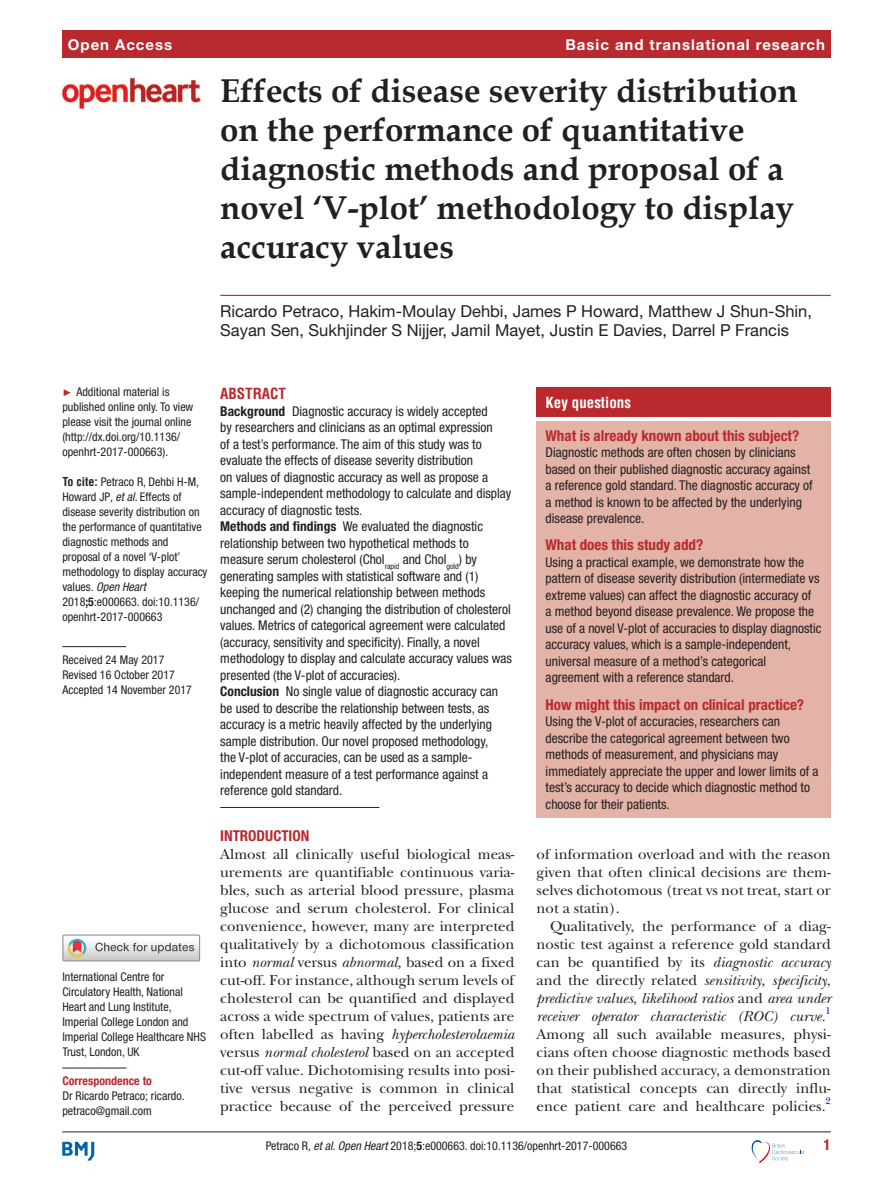
<style>
.page{position:relative;width:893px;height:1191px;background:#fff}
.page>*{position:absolute;margin:0;border:0;box-sizing:border-box;transform-origin:0 0}
.t1{font:700 33px/39px "Book Antiqua";color:#231f20}
.t2{font:16.5px/19.5px "Helvetica Neue LT Std";color:#231f20}
.t3{font:15px/18px "New Baskerville";color:#231f20;text-align:justify}
.t4{font:700 condensed 15px "Helvetica Neue LT Std";color:#b9292e}
.t5{font:700 15px "Helvetica Neue LT Std";letter-spacing:.065em;color:#fff}
.t6{font:700 condensed 15px "Helvetica";color:#fff}
.t7{font:700 condensed 15px "Helvetica";color:#b9292e}
.t8{font:condensed 13.5px/16.5px "Helvetica Neue LT Std";color:#231f20}
.t9{font:condensed 12px/15px "Helvetica Neue LT Std";color:#231f20}
.t10{font:700 condensed 12px "Helvetica Neue LT Std";color:#b9292e}
.t11{font:9.9px "New Baskerville";color:#00f}
.s1{font-family:"Arial";font-stretch:normal;font-size:9.75px;color:#b9292e}
.s2{font-family:"Helvetica LT Std";font-weight:700}
.s3{font-style:italic}
.s4{font-weight:700}
</style>
<div class="page">
<div style="left:62px;top:31px;width:769px;height:27px;background:#b9292e"></div>
<hr style="left:62px;top:1131px;width:769px;height:1px;background:#231f20">
<svg style="left:752px;top:1140px;width:53px;height:23px"></svg>
<svg style="left:62px;top:1141px;width:32px;height:19px"></svg>
<hr style="left:62px;top:646px;width:64px;height:1px;background:#231f20">
<hr style="left:62px;top:1067px;width:64px;height:1px;background:#231f20">
<hr style="left:220px;top:295px;width:611px;height:1px;background:#b9292e">
<div style="left:62px;top:934px;width:138px;height:27px;border:1px solid #969090"></div>
<svg style="left:63px;top:935px;width:137px;height:26px"></svg>
<img style="left:62px;top:78px;width:138px;height:30px">
<hr style="left:220px;top:807px;width:159px;height:1px;background:#231f20">
<div style="left:537px;top:387px;width:294px;height:30px;background:#b9292e"></div>
<div style="left:537px;top:421px;width:294px;height:396px;background:#e2b3a6"></div>
<p class="t5" style="left:68px;top:35px;width:106px">Open Access</p>
<p class="t5" style="left:565px;top:35px;width:261px">Basic and translational research</p>
<h1 class="t1" style="left:220px;top:71px;width:579px">Effects of disease severity distribution on the performance of quantitative diagnostic methods and proposal of a novel ‘V-plot’ methodology to display accuracy values</h1>
<p class="t2" style="left:220px;top:301px;width:593px">Ricardo Petraco, Hakim-Moulay Dehbi, James P Howard, Matthew J Shun-Shin,<br>Sayan Sen, Sukhjinder S Nijjer, Jamil Mayet, Justin E Davies, Darrel P Francis</p>
<p class="t9" style="left:62px;top:384px;width:133px"><span class="s1">►</span> Additional material is published online only. To view please visit the journal online (http://dx.doi.org/10.1136/ openhrt-2017-000663).</p>
<p class="t9" style="left:62px;top:474px;width:147px"><span class="s2">To cite:</span> Petraco R, Dehbi H-M,<br>Howard JP<span class="s3">, et al</span>. Effects of disease severity distribution on the performance of quantitative diagnostic methods and proposal of a novel ‘V-plot’ methodology to display accuracy values<span class="s3">. Open Heart<br></span>2018<span class="s4">;5</span>:e000663. doi:10.1136/ openhrt-2017-000663</p>
<p class="t9" style="left:62px;top:651px;width:131px">Received 24 May 2017<br>Revised 16 October 2017<br>Accepted 14 November 2017</p>
<p class="t9" style="left:62px;top:969px;width:145px">International Centre for<br>Circulatory Health, National<br>Heart and Lung Institute,<br>Imperial College London and<br>Imperial College Healthcare NHS<br>Trust, London, UK</p>
<p class="t10" style="left:62px;top:1073px;width:91px">Correspondence to</p>
<p class="t9" style="left:62px;top:1088px;width:124px">Dr Ricardo Petraco; ricardo. petraco@gmail.com</p>
<p class="t7" style="left:220px;top:384px;width:67px">Abstract</p>
<p class="t8" style="left:220px;top:402px;width:293px"><span class="s4">Background</span> Diagnostic accuracy is widely accepted<br>by researchers and clinicians as an optimal expression<br>of a test’s performance. The aim of this study was to evaluate the effects of disease severity distribution<br>on values of diagnostic accuracy as well as propose a sample-independent methodology to calculate and display accuracy of diagnostic tests.<br><span class="s4">Methods and findings</span> We evaluated the diagnostic relationship between two hypothetical methods to measure serum cholesterol (Chol<sub>rapid</sub> and Chol<sub>gold</sub>) by generating samples with statistical software and (1) keeping the numerical relationship between methods unchanged and (2) changing the distribution of cholesterol values. Metrics of categorical agreement were calculated (accuracy, sensitivity and specificity). Finally, a novel methodology to display and calculate accuracy values was presented (the V-plot of accuracies).<br><span class="s4">Conclusion</span> No single value of diagnostic accuracy can be used to describe the relationship between tests, as accuracy is a metric heavily affected by the underlying sample distribution. Our novel proposed methodology,<br>the V-plot of accuracies, can be used as a sample&shy;independent measure of a test performance against a reference gold standard.</p>
<p class="t4" style="left:220px;top:826px;width:91px">Introduction</p>
<p class="t3" style="left:220px;top:845px;width:296px">Almost all clinically useful biological meas&shy;urements are quantifiable continuous varia&shy;bles, such as arterial blood pressure, plasma glucose and serum cholesterol. For clinical convenience, however, many are interpreted qualitatively by a dichotomous classification into <span class="s3">normal</span> versus <span class="s3">abnormal,</span> based on a fixed cut-off. For instance, although serum levels of cholesterol can be quantified and displayed across a wide spectrum of values, patients are often labelled as having <span class="s3">hypercholesterolaemia </span>versus <span class="s3">normal cholesterol</span> based on an accepted cut-off value. Dichotomising results into posi&shy;tive versus negative is common in clinical practice because of the perceived pressure</p>
<p class="t3" style="left:537px;top:845px;width:296px">of information overload and with the reason given that often clinical decisions are them&shy;selves dichotomous (treat vs not treat, start or not a statin).</p>
<p class="t6" style="left:546px;top:393px;width:87px">Key questions</p>
<p class="t4" style="left:546px;top:426px;width:255px">What is already known about this subject?</p>
<p class="t8" style="left:546px;top:444px;width:269px">Diagnostic methods are often chosen by clinicians based on their published diagnostic accuracy against a reference gold standard. The diagnostic accuracy of a method is known to be affected by the underlying disease prevalence.</p>
<p class="t4" style="left:546px;top:536px;width:159px">What does this study add?</p>
<p class="t8" style="left:546px;top:554px;width:277px">Using a practical example, we demonstrate how the pattern of disease severity distribution (intermediate vs extreme values) can affect the diagnostic accuracy of<br>a method beyond disease prevalence. We propose the use of a novel V-plot of accuracies to display diagnostic accuracy values, which is a sample-independent, universal measure of a method’s categorical agreement with a reference standard.</p>
<p class="t4" style="left:546px;top:695px;width:260px">How might this impact on clinical practice?</p>
<p class="t8" style="left:546px;top:713px;width:274px">Using the V-plot of accuracies, researchers can describe the categorical agreement between two methods of measurement, and physicians may immediately appreciate the upper and lower limits of a test’s accuracy to decide which diagnostic method to choose for their patients.</p>
<p class="t3" style="left:537px;top:917px;width:296px;text-indent:14px">Qualitatively, the performance of a diag&shy;nostic test against a reference gold standard can be quantified by its <span class="s3">diagnostic accuracy </span>and the directly related <span class="s3">sensitivity</span>, <span class="s3">specificity</span>, <span class="s3">predictive values</span>, <span class="s3">likelihood ratios</span> and <span class="s3">area under receiver operator characteristic (ROC) curve.</span></p>
<p class="t11" style="left:825px;top:1005px;width:7px">1</p>
<p class="t3" style="left:537px;top:1025px;width:296px">Among all such available measures, physi&shy;cians often choose diagnostic methods based on their published accuracy, a demonstration that statistical concepts can directly influ&shy;ence patient care and healthcare policies.<sup>2</sup></p>
<p class="t9" style="left:266px;top:1138px;width:363px">Petraco R<span class="s3">, et al. Open Heart</span> 2018;<span class="s4">5</span>:e000663. doi:10.1136/openhrt-2017-000663</p>
<p class="t4" style="left:824px;top:1135px;width:9px">1</p>
</div>
